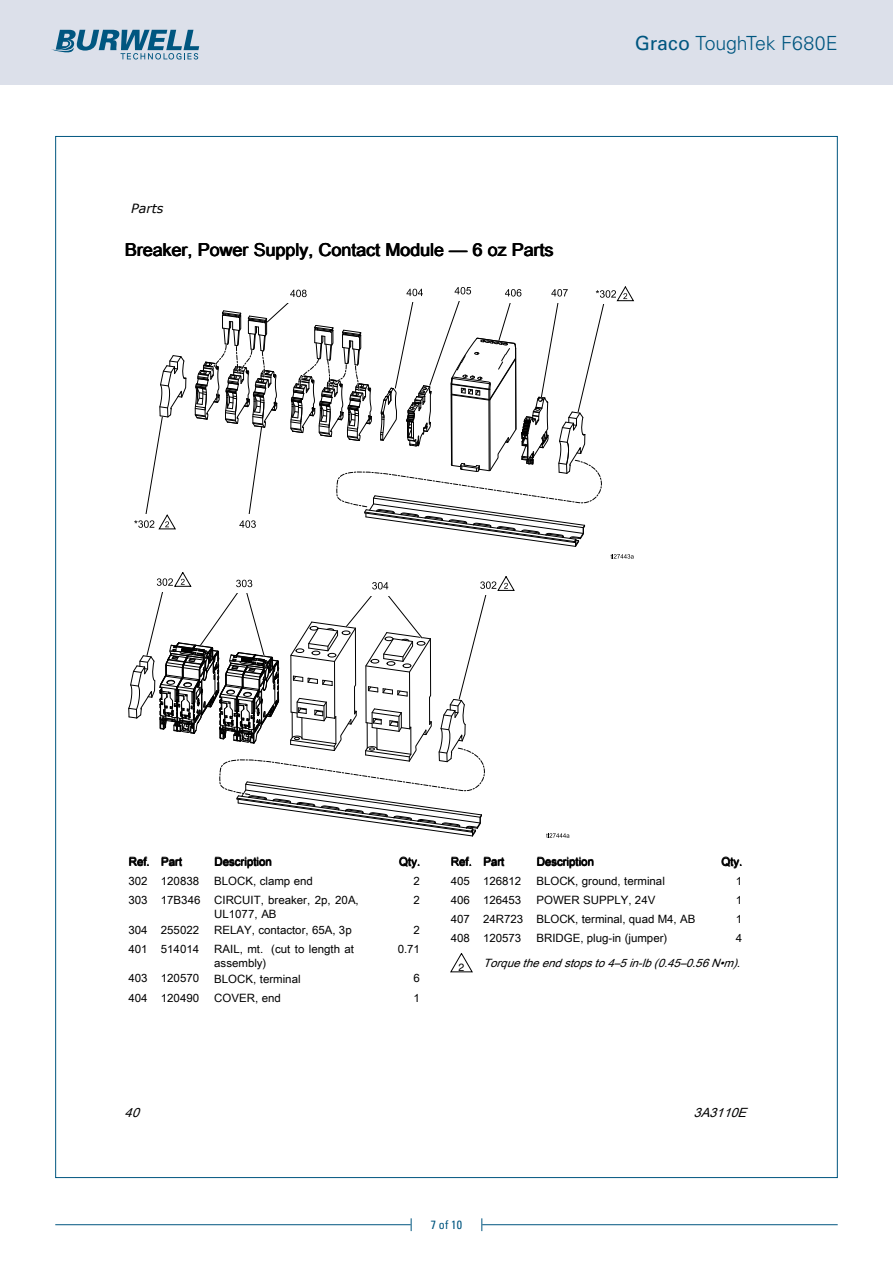
<style>
.page{position:relative;width:893px;height:1263px;background:#fff}
.page>*{position:absolute;margin:0;border:0;box-sizing:border-box;transform-origin:0 0}
.t1{font:300 19.5px "Univers";letter-spacing:-.005em;color:#005680}
.t2{font:17.85px "Arial Unicode MS";color:#000}
.t3{font:italic 12.75px "Arial Unicode MS";color:#000}
.t4{font:italic 12.75px "Verdana";color:#000}
.t5{font:condensed 12px "Univers";color:#005680}
.t6{font:11.4px/13.8px "Arial Unicode MS";color:#000;text-align:center}
.t7{font:italic 11.4px "Arial Unicode MS";color:#000}
.t8{font:10.5px "Helvetica";color:#000}
.s1{font-weight:400}
</style>
<div class="page">
<div style="left:0;top:0;width:893px;height:85px;background:#dce0ea"></div>
<svg style="left:134px;top:355px;width:52px;height:174px"></svg>
<svg style="left:195px;top:286px;width:439px;height:273px"></svg>
<svg style="left:546px;top:833px;width:23px;height:5px"></svg>
<svg style="left:128px;top:572px;width:387px;height:265px"></svg>
<svg style="left:451px;top:953px;width:21px;height:19px"></svg>
<svg style="left:51px;top:30px;width:148px;height:30px"></svg>
<hr style="left:55px;top:1224px;width:356px;height:1px;background:#005680">
<svg style="left:411px;top:1218px;width:1px;height:13px"></svg>
<hr style="left:482px;top:1224px;width:356px;height:1px;background:#005680">
<svg style="left:481px;top:1218px;width:1px;height:13px"></svg>
<p class="t4" style="left:131px;top:199px;width:34px">Parts</p>
<h2 class="t2" style="left:125px;top:237px;width:69px">Breaker,</h2>
<h2 class="t2" style="left:125px;top:236px;width:429px">Breaker, Power Supply, Contact Module — 6 oz Parts</h2>
<h1 class="t1" style="left:635px;top:31px;width:205px"><span class="s1">Graco</span> ToughTek F680E</h1>
<p class="t6" style="left:215px;top:854px;width:59px">Description</p>
<p class="t6" style="left:399px;top:854px;width:23px">Qty.</p>
<p class="t6" style="left:128px;top:854px;width:55px">Ref. Part</p>
<p class="t6" style="left:214px;top:854px;width:59px">Description</p>
<p class="t6" style="left:537px;top:854px;width:59px">Description</p>
<p class="t6" style="left:721px;top:854px;width:23px">Qty.</p>
<p class="t6" style="left:451px;top:854px;width:55px">Ref. Part</p>
<p class="t6" style="left:536px;top:854px;width:59px">Description</p>
<p class="t6" style="left:128px;top:873px;width:72px">302 120838</p>
<p class="t6" style="left:214px;top:874px;width:100px">BLOCK, clamp end</p>
<p class="t6" style="left:414px;top:873px;width:8px">2</p>
<p class="t6" style="left:128px;top:893px;width:232px">303 17B346 CIRCUIT, breaker, 2p, 20A,<br>UL1077, AB</p>
<p class="t6" style="left:414px;top:893px;width:8px">2</p>
<p class="t6" style="left:128px;top:922px;width:72px">304 255022</p>
<p class="t6" style="left:214px;top:922px;width:139px">RELAY, contactor, 65A, 3p</p>
<p class="t6" style="left:414px;top:922px;width:8px">2</p>
<p class="t6" style="left:128px;top:941px;width:72px">401 514014</p>
<p class="t6" style="left:214px;top:942px;width:141px;text-align:left">RAIL, mt. (cut to length at assembly)</p>
<p class="t6" style="left:398px;top:941px;width:24px">0.71</p>
<p class="t6" style="left:128px;top:971px;width:72px">403 120570</p>
<p class="t6" style="left:214px;top:971px;width:88px">BLOCK, terminal</p>
<p class="t6" style="left:414px;top:971px;width:8px">6</p>
<p class="t6" style="left:128px;top:990px;width:72px">404 120490</p>
<p class="t6" style="left:214px;top:990px;width:68px">COVER, end</p>
<p class="t6" style="left:414px;top:990px;width:8px">1</p>
<p class="t6" style="left:451px;top:873px;width:72px">405 126812</p>
<p class="t6" style="left:536px;top:874px;width:130px">BLOCK, ground, terminal</p>
<p class="t6" style="left:736px;top:873px;width:8px">1</p>
<p class="t6" style="left:451px;top:893px;width:72px">406 126453</p>
<p class="t6" style="left:536px;top:893px;width:120px">POWER SUPPLY, 24V</p>
<p class="t6" style="left:736px;top:893px;width:8px">1</p>
<p class="t6" style="left:451px;top:912px;width:246px">407 24R723 BLOCK, terminal, quad M4, AB</p>
<p class="t6" style="left:736px;top:912px;width:8px">1</p>
<p class="t6" style="left:451px;top:931px;width:72px">408 120573</p>
<p class="t6" style="left:536px;top:931px;width:132px">BRIDGE, plug-in (jumper)</p>
<p class="t6" style="left:736px;top:931px;width:8px">4</p>
<p class="t8" style="left:458px;top:959px;width:7px">2</p>
<p class="t7" style="left:483px;top:955px;width:264px">Torque the end stops to 4–5 in-lb (0.45–0.56 N•m).</p>
<p class="t3" style="left:125px;top:1103px;width:22px">40</p>
<p class="t3" style="left:694px;top:1103px;width:60px">3A3110E</p>
<p class="t5" style="left:431px;top:1217px;width:33px">7 of 10</p>
</div>
